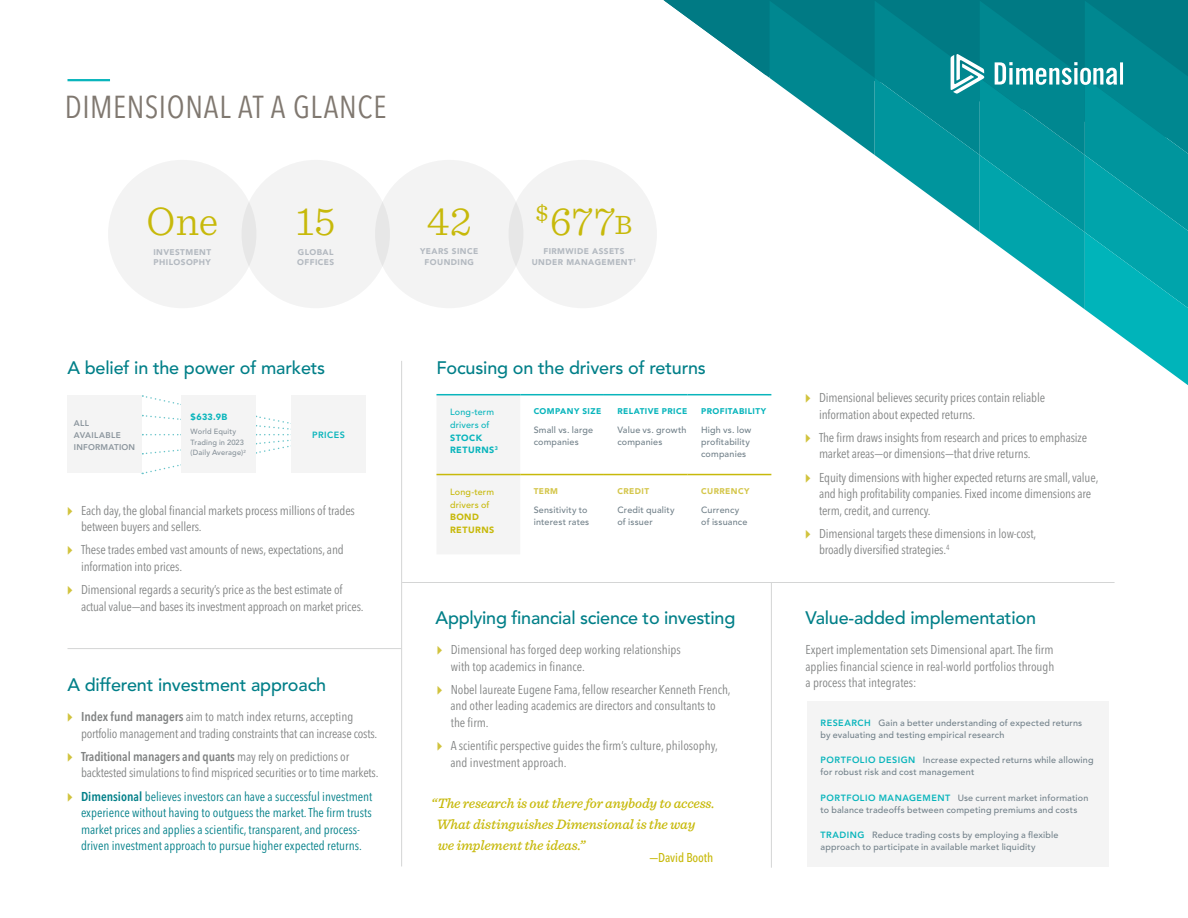
<style>
.page{position:relative;width:1188px;height:918px;background:#fff}
.page>*{position:absolute;margin:0;border:0;box-sizing:border-box;transform-origin:0 0}
.t1{font:300 42px "Sentinel";color:#c7b90a}
.t2{font:condensed 31.5px "Avenir Next LT Pro";letter-spacing:.02em;color:#807870}
.t3{font:500 18px "Avenir LT Std";letter-spacing:-.01em;color:#007f88}
.t4{font:italic 500 14.25px/21px "Sentinel";letter-spacing:-.01em;color:#c7b90a}
.t5{font:condensed 12.75px/16.5px "Avenir Next LT Pro";letter-spacing:-.01em;color:#818383}
.t6{font:condensed 12.75px/16.5px "Avenir Next LT Pro";color:#007f88}
.t7{font:500 condensed 12.75px "Avenir Next LT Pro";letter-spacing:-.01em;color:#c7b90a;scale:1.5 1}
.t8{font:500 9px/12px "Avenir LT Std";letter-spacing:.02em;color:#72818a}
.t9{font:900 9px/12.8px "Avenir LT Std";letter-spacing:.05em;color:#09b5bc}
.t10{font:500 9px/12.8px "Avenir LT Std";letter-spacing:.02em;color:#09b5bc}
.t11{font:500 9px/12.8px "Avenir LT Std";letter-spacing:.02em;color:#c7b90a}
.t12{font:900 9px/12.8px "Avenir LT Std";letter-spacing:.055em;color:#c7b90a}
.t13{font:800 9px "Avenir LT Std";letter-spacing:.055em;color:#09b5bc}
.t14{font:900 8.25px/10.5px "Avenir LT Std";letter-spacing:.05em;color:#b3b9c0;text-align:center}
.t15{font:900 8.25px "Avenir LT Std";letter-spacing:.05em;color:#09b5bc}
.t16{font:800 8.25px/12px "Avenir LT Std";letter-spacing:.025em;color:#8b959d}
.t17{font:900 8.25px "Avenir LT Std";letter-spacing:.05em;color:#d4c64b}
.t18{font:500 7.5px/10.5px "Avenir LT Std";letter-spacing:.02em;color:#859098}
.s1{font-weight:400;font-size:27.75px}
.s2{font-weight:600}
.s3{font-weight:800;color:#09b5bc}
</style>
<div class="page">
<svg style="left:663px;top:0;width:525px;height:385px"></svg>
<hr style="left:401px;top:361px;width:1px;height:505px;background:#d4d5d5">
<hr style="left:771px;top:582px;width:1px;height:286px;background:#d4d5d5">
<hr style="left:402px;top:582px;width:713px;height:1px;background:#d4d5d5">
<hr style="left:68px;top:79px;width:42px;height:2px;background:#09b5bc">
<div style="left:436px;top:395px;width:84px;height:159px;background:#f4f4f4"></div>
<hr style="left:436px;top:394px;width:84px;height:1px;background:#09b5bc">
<hr style="left:520px;top:394px;width:84px;height:1px;background:#09b5bc">
<hr style="left:604px;top:394px;width:84px;height:1px;background:#09b5bc">
<hr style="left:688px;top:394px;width:83px;height:1px;background:#09b5bc">
<hr style="left:436px;top:474px;width:84px;height:1px;background:#c7b90a">
<hr style="left:520px;top:474px;width:84px;height:1px;background:#c7b90a">
<hr style="left:604px;top:474px;width:84px;height:1px;background:#c7b90a">
<hr style="left:688px;top:474px;width:83px;height:1px;background:#c7b90a">
<div style="left:807px;top:701px;width:301px;height:165px;background:#f4f4f4"></div>
<svg style="left:142px;top:395px;width:39px;height:10px"></svg>
<svg style="left:142px;top:414px;width:39px;height:6px"></svg>
<svg style="left:142px;top:449px;width:39px;height:6px"></svg>
<svg style="left:142px;top:434px;width:39px;height:1px"></svg>
<svg style="left:256px;top:416px;width:35px;height:38px"></svg>
<svg style="left:142px;top:464px;width:39px;height:10px"></svg>
<div style="left:291px;top:395px;width:75px;height:78px;background:#f4f4f4"></div>
<div style="left:68px;top:395px;width:74px;height:78px;background:#f4f4f4"></div>
<div style="left:181px;top:395px;width:75px;height:78px;background:#f4f4f4"></div>
<hr style="left:67px;top:648px;width:334px;height:1px;background:#d4d5d5">
<div style="left:375px;top:160px;width:149px;height:148px;background:#f3f3f3;border-radius:50%"></div>
<div style="left:508px;top:160px;width:149px;height:148px;background:#f3f3f3;border-radius:50%"></div>
<div style="left:108px;top:160px;width:148px;height:148px;background:#f3f3f3;border-radius:50%"></div>
<div style="left:242px;top:160px;width:148px;height:148px;background:#f3f3f3;border-radius:50%"></div>
<h2 class="t2" style="left:65px;top:88px;width:323px">DIMENSIONAL AT A GLANCE</h2>
<h1 class="t1" style="left:146px;top:190px;width:73px">One</h1>
<p class="t14" style="left:153px;top:246px;width:59px;text-align:left">INVESTMENT<br>PHILOSOPHY</p>
<h1 class="t1" style="left:296px;top:190px;width:41px">15</h1>
<p class="t14" style="left:297px;top:246px;width:39px;text-align:left">GLOBAL<br>OFFICES</p>
<h1 class="t1" style="left:427px;top:190px;width:47px">42</h1>
<p class="t14" style="left:420px;top:246px;width:60px">YEARS SINCE<br>FOUNDING</p>
<h1 class="t1" style="left:536px;top:190px;width:98px"><sup>$</sup>677<span class="s1">B</span></h1>
<p class="t14" style="left:532px;top:246px;width:106px">FIRMWIDE ASSETS<br>UNDER MANAGEMENT<sup>1</sup></p>
<h3 class="t3" style="left:68px;top:358px;width:259px">A belief in the power of markets</h3>
<h3 class="t3" style="left:436px;top:358px;width:271px">Focusing on the drivers of returns</h3>
<p class="t16" style="left:74px;top:417px;width:63px">ALL<br>AVAILABLE<br>INFORMATION</p>
<p class="t9" style="left:191px;top:411px;width:38px">$633.9B</p>
<p class="t18" style="left:191px;top:427px;width:57px">World Equity<br>Trading in 2023 (Daily Average)<sup>2</sup></p>
<p class="t13" style="left:312px;top:429px;width:34px">PRICES</p>
<p class="t5" style="left:81px;top:502px;width:275px">Each day, the global financial markets process millions of trades between buyers and sellers.</p>
<p class="t5" style="left:81px;top:542px;width:264px">These trades embed vast amounts of news, expectations, and information into prices.</p>
<p class="t5" style="left:81px;top:581px;width:284px">Dimensional regards a security’s price as the best estimate of actual value—and bases its investment approach on market prices.</p>
<h3 class="t3" style="left:68px;top:675px;width:260px">A different investment approach</h3>
<p class="t5" style="left:81px;top:708px;width:298px"><span class="s2">Index fund managers</span> aim to match index returns, accepting portfolio management and trading constraints that can increase costs.</p>
<p class="t5" style="left:81px;top:748px;width:299px"><span class="s2">Traditional managers and quants</span> may rely on predictions or backtested simulations to find mispriced securities or to time markets.</p>
<p class="t6" style="left:81px;top:788px;width:293px"><span class="s2">Dimensional</span> believes investors can have a successful investment experience without having to outguess the market. The firm trusts market prices and applies a scientific, transparent, and process&shy;driven investment approach to pursue higher expected returns.</p>
<p class="t10" style="left:450px;top:406px;width:46px">Long-term drivers of</p>
<p class="t9" style="left:450px;top:431px;width:50px">STOCK<br>RETURNS<sup>3</sup></p>
<p class="t11" style="left:450px;top:486px;width:46px">Long-term drivers of</p>
<p class="t12" style="left:450px;top:511px;width:46px">BOND<br>RETURNS</p>
<p class="t15" style="left:534px;top:407px;width:69px">COMPANY SIZE</p>
<p class="t8" style="left:534px;top:424px;width:61px">Small vs. large companies</p>
<p class="t17" style="left:534px;top:486px;width:26px">TERM</p>
<p class="t8" style="left:534px;top:504px;width:57px">Sensitivity to interest rates</p>
<p class="t15" style="left:617px;top:407px;width:71px">RELATIVE PRICE</p>
<p class="t8" style="left:617px;top:424px;width:71px">Value vs. growth companies</p>
<p class="t17" style="left:617px;top:486px;width:33px">CREDIT</p>
<p class="t8" style="left:617px;top:504px;width:59px">Credit quality of issuer</p>
<p class="t15" style="left:701px;top:407px;width:67px">PROFITABILITY</p>
<p class="t8" style="left:701px;top:424px;width:52px">High vs. low profitability companies</p>
<p class="t17" style="left:701px;top:486px;width:50px">CURRENCY</p>
<p class="t8" style="left:701px;top:504px;width:48px">Currency of issuance</p>
<h3 class="t3" style="left:436px;top:608px;width:301px">Applying financial science to investing</h3>
<p class="t5" style="left:451px;top:642px;width:232px">Dimensional has forged deep working relationships with top academics in finance.</p>
<p class="t5" style="left:450px;top:681px;width:282px">Nobel laureate Eugene Fama, fellow researcher Kenneth French, and other leading academics are directors and consultants to the firm.</p>
<p class="t5" style="left:450px;top:738px;width:269px">A scientific perspective guides the firm’s culture, philosophy, and investment approach.</p>
<p class="t4" style="left:437px;top:792px;width:279px;text-indent:-6px">“The research is out there for anybody to access.<br>What distinguishes Dimensional is the way we implement the ideas.”</p>
<p class="t7" style="left:650px;top:850px;width:44px">—David Booth</p>
<p class="t5" style="left:819px;top:389px;width:228px">Dimensional believes security prices contain reliable information about expected returns.</p>
<p class="t5" style="left:819px;top:429px;width:270px">The firm draws insights from research and prices to emphasize market areas—or dimensions—that drive returns.</p>
<p class="t5" style="left:819px;top:469px;width:281px">Equity dimensions with higher expected returns are small, value, and high profitability companies. Fixed income dimensions are term, credit, and currency.</p>
<p class="t5" style="left:819px;top:525px;width:219px">Dimensional targets these dimensions in low-cost, broadly diversified strategies.<sup>4</sup></p>
<h3 class="t3" style="left:806px;top:608px;width:232px">Value-added implementation</h3>
<p class="t5" style="left:806px;top:642px;width:251px;text-align:justify">Expert implementation sets Dimensional apart. The firm applies financial science in real-world portfolios through a process that integrates:</p>
<p class="t8" style="left:820px;top:717px;width:263px"><span class="s3">RESEARCH</span> Gain a better understanding of expected returns by evaluating and testing empirical research</p>
<p class="t8" style="left:821px;top:754px;width:275px"><span class="s3">PORTFOLIO DESIGN</span> Increase expected returns while allowing for robust risk and cost management</p>
<p class="t8" style="left:821px;top:792px;width:269px"><span class="s3">PORTFOLIO MANAGEMENT</span> Use current market information to balance tradeoffs between competing premiums and costs</p>
<p class="t8" style="left:821px;top:829px;width:240px"><span class="s3">TRADING</span> Reduce trading costs by employing a flexible approach to participate in available market liquidity</p>
</div>
